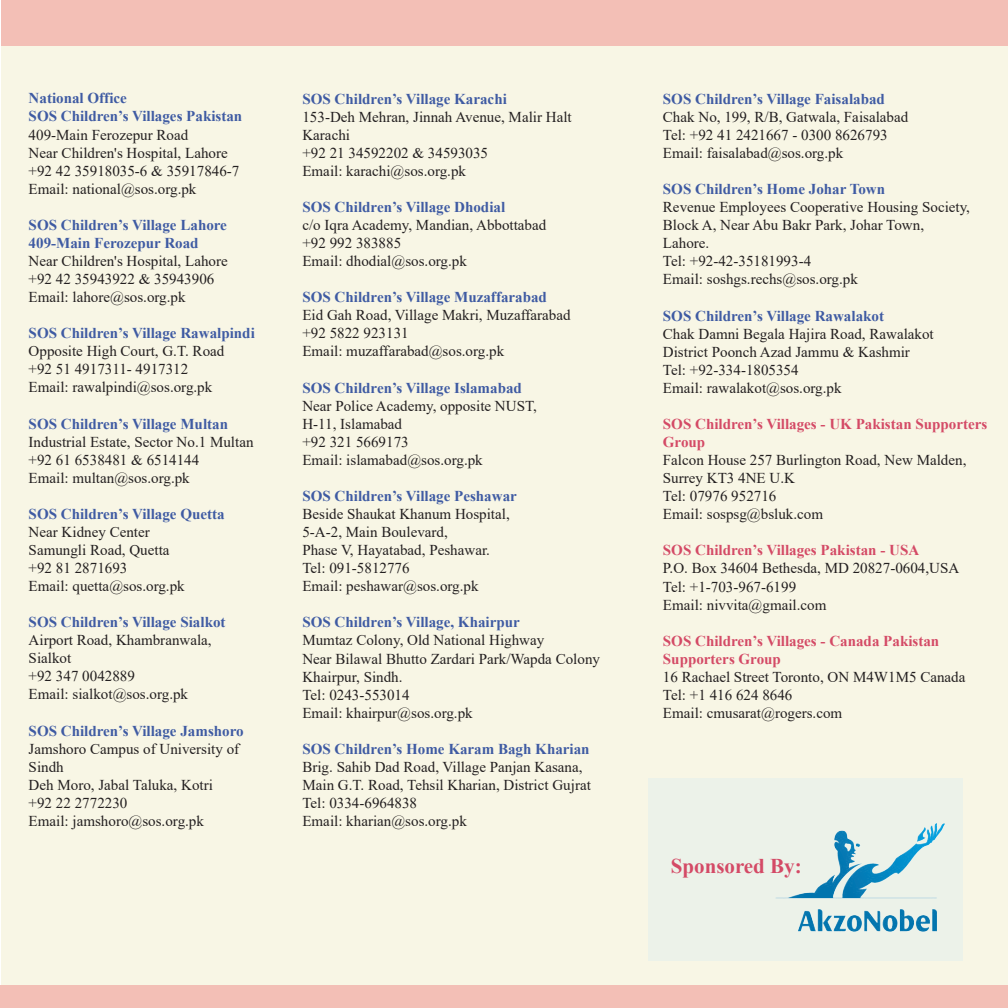
<style>
.page{position:relative;width:1008px;height:1008px;background:#fff}
.page>*{position:absolute;margin:0;border:0;box-sizing:border-box;transform-origin:0 0}
.t1{font:700 21px "Times New Roman";color:#d44a66}
.t2{font:15.05px/18px "Times New Roman";color:#231f20}
.t3{font:700 15.05px/18px "Times New Roman";color:#3f5ba3}
.t4{font:700 15.05px/18px "Times New Roman";color:#d44a66}
</style>
<div class="page">
<div style="left:1px;top:35px;width:1007px;height:963px;background:#f8f6e5"></div>
<div style="left:649px;top:778px;width:314px;height:183px;background:#ecf2e9"></div>
<div style="left:1px;top:0;width:1007px;height:46px;background:#f3bfb6"></div>
<img style="left:776px;top:823px;width:169px;height:109px">
<div style="left:0;top:986px;width:1008px;height:22px;background:#f3bfb6"></div>
<p class="t3" style="left:29px;top:89px;width:215px">National Office<br>SOS Children’s Villages Pakistan</p>
<p class="t2" style="left:29px;top:125px;width:212px">409-Main Ferozepur Road<br>Near Children's Hospital, Lahore +92 42 35918035-6 &amp; 35917846-7<br>Email: national@sos.org.pk</p>
<p class="t3" style="left:29px;top:215px;width:200px">SOS Children’s Village Lahore<br>409-Main Ferozepur Road</p>
<p class="t2" style="left:29px;top:251px;width:201px">Near Children's Hospital, Lahore +92 42 35943922 &amp; 35943906<br>Email: lahore@sos.org.pk</p>
<p class="t3" style="left:29px;top:324px;width:228px">SOS Children’s Village Rawalpindi</p>
<p class="t2" style="left:29px;top:342px;width:197px">Opposite High Court, G.T. Road +92 51 4917311- 4917312<br>Email: rawalpindi@sos.org.pk</p>
<p class="t3" style="left:29px;top:414px;width:201px">SOS Children’s Village Multan</p>
<p class="t2" style="left:29px;top:432px;width:226px">Industrial Estate, Sector No.1 Multan +92 61 6538481 &amp; 6514144<br>Email: multan@sos.org.pk</p>
<p class="t3" style="left:29px;top:504px;width:198px">SOS Children’s Village Quetta</p>
<p class="t2" style="left:29px;top:522px;width:158px">Near Kidney Center<br>Samungli Road, Quetta +92 81 2871693<br>Email: quetta@sos.org.pk</p>
<p class="t3" style="left:29px;top:613px;width:198px">SOS Children’s Village Sialkot</p>
<p class="t2" style="left:29px;top:631px;width:185px">Airport Road, Khambranwala,<br>Sialkot<br>+92 347 0042889<br>Email: sialkot@sos.org.pk</p>
<p class="t3" style="left:29px;top:721px;width:217px">SOS Children’s Village Jamshoro</p>
<p class="t2" style="left:29px;top:739px;width:212px">Jamshoro Campus of University of<br>Sindh<br>Deh Moro, Jabal Taluka, Kotri +92 22 2772230<br>Email: jamshoro@sos.org.pk</p>
<p class="t3" style="left:302px;top:89px;width:206px">SOS Children’s Village Karachi</p>
<p class="t2" style="left:302px;top:107px;width:271px">153-Deh Mehran, Jinnah Avenue, Malir Halt<br>Karachi<br>+92 21 34592202 &amp; 34593035<br>Email: karachi@sos.org.pk</p>
<p class="t3" style="left:302px;top:198px;width:204px">SOS Children’s Village Dhodial</p>
<p class="t2" style="left:302px;top:216px;width:245px">c/o Iqra Academy, Mandian, Abbottabad +92 992 383885<br>Email: dhodial@sos.org.pk</p>
<p class="t3" style="left:302px;top:288px;width:246px">SOS Children’s Village Muzaffarabad</p>
<p class="t2" style="left:302px;top:306px;width:270px">Eid Gah Road, Village Makri, Muzaffarabad +92 5822 923131<br>Email: muzaffarabad@sos.org.pk</p>
<p class="t3" style="left:302px;top:378px;width:221px">SOS Children’s Village Islamabad</p>
<p class="t2" style="left:302px;top:396px;width:236px">Near Police Academy, opposite NUST,<br>H-11, Islamabad<br>+92 321 5669173<br>Email: islamabad@sos.org.pk</p>
<p class="t3" style="left:302px;top:486px;width:216px">SOS Children’s Village Peshawar</p>
<p class="t2" style="left:302px;top:505px;width:209px">Beside Shaukat Khanum Hospital,<br>5-A-2, Main Boulevard,<br>Phase V, Hayatabad, Peshawar.<br>Tel: 091-5812776<br>Email: peshawar@sos.org.pk</p>
<p class="t3" style="left:302px;top:613px;width:219px">SOS Children’s Village, Khairpur</p>
<p class="t2" style="left:302px;top:631px;width:299px">Mumtaz Colony, Old National Highway<br>Near Bilawal Bhutto Zardari Park/Wapda Colony<br>Khairpur, Sindh.<br>Tel: 0243-553014<br>Email: khairpur@sos.org.pk</p>
<p class="t3" style="left:302px;top:739px;width:289px">SOS Children’s Home Karam Bagh Kharian</p>
<p class="t2" style="left:302px;top:757px;width:290px">Brig. Sahib Dad Road, Village Panjan Kasana, Main G.T. Road, Tehsil Kharian, District Gujrat Tel: 0334-6964838<br>Email: kharian@sos.org.pk</p>
<p class="t3" style="left:663px;top:89px;width:224px">SOS Children’s Village Faisalabad</p>
<p class="t2" style="left:663px;top:107px;width:247px">Chak No, 199, R/B, Gatwala, Faisalabad<br>Tel: +92 41 2421667 - 0300 8626793<br>Email: faisalabad@sos.org.pk</p>
<p class="t3" style="left:663px;top:180px;width:224px">SOS Children’s Home Johar Town</p>
<p class="t2" style="left:663px;top:198px;width:309px">Revenue Employees Cooperative Housing Society,<br>Block A, Near Abu Bakr Park, Johar Town,<br>Lahore.<br>Tel: +92-42-35181993-4<br>Email: soshgs.rechs@sos.org.pk</p>
<p class="t3" style="left:663px;top:306px;width:223px">SOS Children’s Village Rawalakot</p>
<p class="t2" style="left:663px;top:324px;width:272px">Chak Damni Begala Hajira Road, Rawalakot<br>District Poonch Azad Jammu &amp; Kashmir<br>Tel: +92-334-1805354<br>Email: rawalakot@sos.org.pk</p>
<p class="t4" style="left:663px;top:414px;width:326px">SOS Children’s Villages - UK Pakistan Supporters<br>Group</p>
<p class="t2" style="left:663px;top:451px;width:305px">Falcon House 257 Burlington Road, New Malden,<br>Surrey KT3 4NE U.K<br>Tel: 07976 952716<br>Email: sospsg@bsluk.com</p>
<p class="t4" style="left:663px;top:541px;width:258px">SOS Children’s Villages Pakistan - USA</p>
<p class="t2" style="left:663px;top:559px;width:298px">P.O. Box 34604 Bethesda, MD 20827-0604,USA<br>Tel: +1-703-967-6199<br>Email: nivvita@gmail.com</p>
<p class="t4" style="left:663px;top:631px;width:278px">SOS Children’s Villages - Canada Pakistan<br>Supporters Group</p>
<p class="t2" style="left:663px;top:667px;width:304px">16 Rachael Street Toronto, ON M4W1M5 Canada<br>Tel: +1 416 624 8646<br>Email: cmusarat@rogers.com</p>
<h1 class="t1" style="left:671px;top:851px;width:132px">Sponsored By:</h1>
</div>
